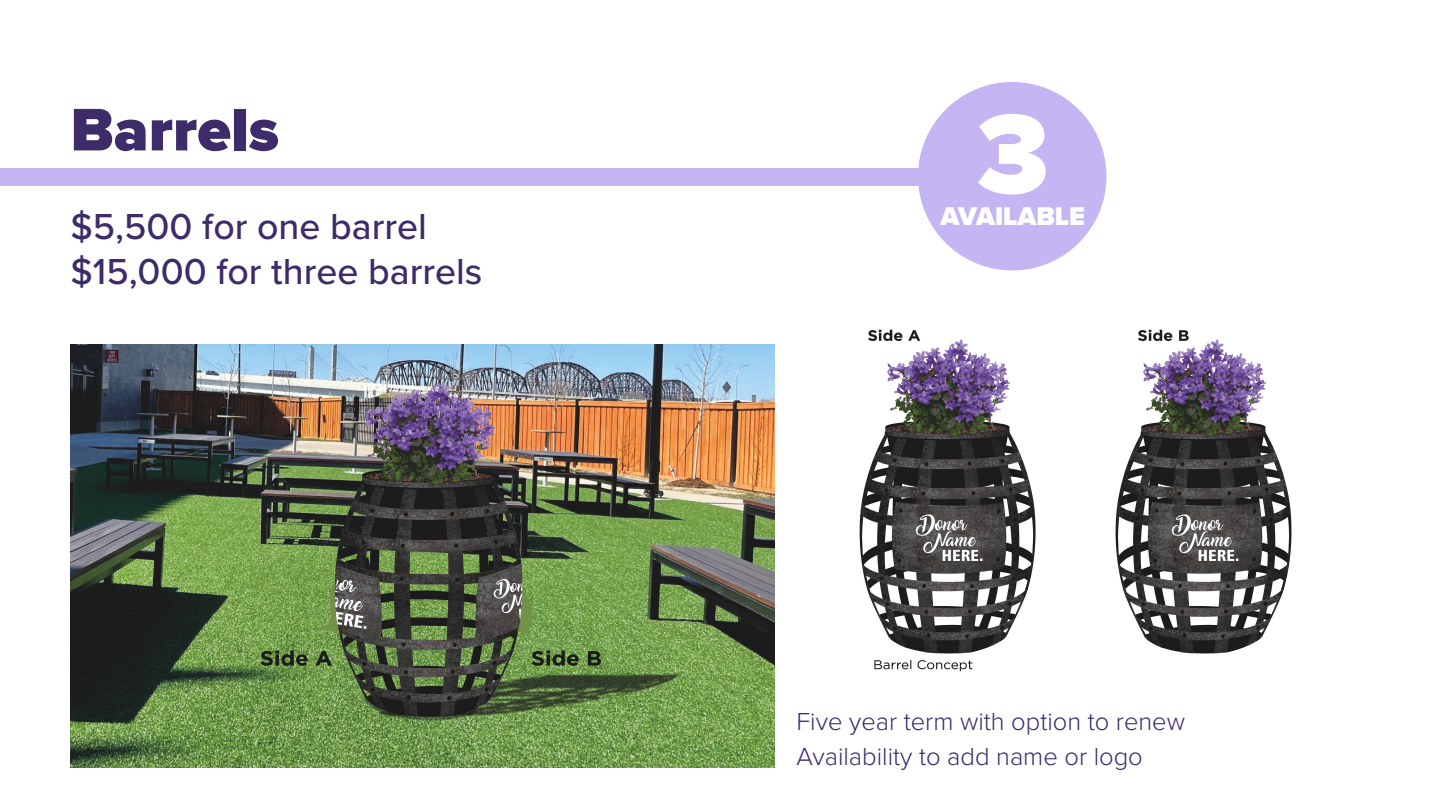
<style>
.page{position:relative;width:1440px;height:810px;background:#fff}
.page>*{position:absolute;margin:0;border:0;box-sizing:border-box;transform-origin:0 0}
.t1{font:900 117.15px "Proxima Nova";color:#fff}
.t2{font:900 62.25px "Proxima Nova";color:#3d2b6a}
.t3{font:500 37.5px "Proxima Nova";color:#3d2b6a}
.t4{font:900 26.62px "Proxima Nova";color:#fff}
.t5{font:300 25.5px "Proxima Nova";color:#3d2b6a}
</style>
<div class="page">
<img style="left:70px;top:344px;width:704px;height:424px">
<img style="left:859px;top:329px;width:433px;height:343px">
<div style="left:0;top:168px;width:968px;height:18px;background:#c5b5f2"></div>
<div style="left:918px;top:82px;width:189px;height:189px;background:#c5b5f2;border-radius:50%"></div>
<p class="t2" style="left:70px;top:83px;width:210px">Barrels</p>
<p class="t3" style="left:70px;top:199px;width:358px">$5,500 for one barrel</p>
<p class="t3" style="left:70px;top:244px;width:413px">$15,000 for three barrels</p>
<p class="t1" style="left:977px;top:67px;width:74px">3</p>
<p class="t4" style="left:940px;top:196px;width:146px">AVAILABLE</p>
<p class="t5" style="left:796px;top:703px;width:390px">Five year term with option to renew</p>
<p class="t5" style="left:796px;top:737px;width:348px">Availability to add name or logo</p>
</div>
